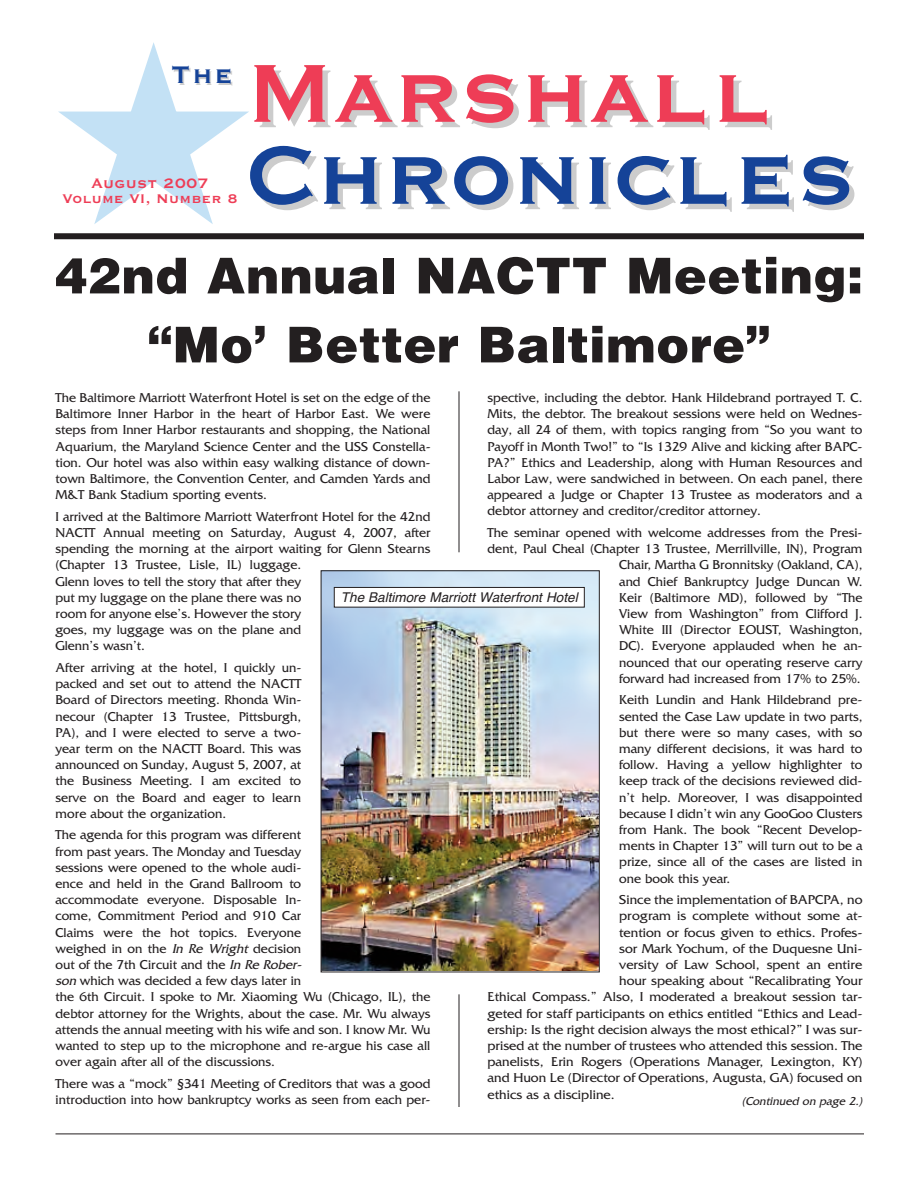
<style>
.page{position:relative;width:918px;height:1188px;background:#fff}
.page>*{position:absolute;margin:0;border:0;box-sizing:border-box;transform-origin:0 0}
.t1{font:700 108px "Copperplate Gothic BT";letter-spacing:-.01em;color:#154398}
.t2{font:700 108px "Copperplate Gothic BT";letter-spacing:-.01em;color:#ee3d56}
.t3{font:900 50.25px/69px "Helvetica";color:#231f20;text-align:center}
.t4{font:700 31.5px "Copperplate Gothic BT";color:#154398}
.t5{font:700 18px "Copperplate Gothic BT";color:#ee3d56}
.t6{font:700 16.5px "Copperplate Gothic BT";color:#ee3d56}
.t7{font:13.5px/16.2px "Friz Quadrata";color:#231f20;text-align:justify}
.t8{font:italic 13.5px "Helvetica";color:#231f20}
.t9{font:italic 12px "Friz Quadrata";color:#231f20}
.s1{color:#c3e1f5}
.s2{color:#ccc}
.s3{font-style:italic}
</style>
<div class="page">
<hr style="left:56px;top:1134px;width:808px;height:1px;background:#231f20">
<div style="left:54px;top:233px;width:810px;height:6px;background:#231f20"></div>
<hr style="left:459px;top:391px;width:1px;height:161px;background:#231f20">
<hr style="left:459px;top:994px;width:1px;height:113px;background:#231f20">
<img style="left:323px;top:572px;width:275px;height:398px">
<div style="left:321px;top:570px;width:279px;height:402px;border:1px solid #231f20"></div>
<div style="left:334px;top:587px;width:250px;height:20px;background:#fff"></div>
<div style="left:334px;top:587px;width:251px;height:21px;border:1px solid #231f20"></div>
<p class="t6" style="left:61px;top:188px;width:186px"><span class="s1">★</span>Volume VI, Number 8</p>
<h3 class="t4" style="left:171px;top:54px;width:64px">The</h3>
<h3 class="t5" style="left:92px;top:172px;width:119px">August 2007</h3>
<h1 class="t2" style="left:245px;top:21px;width:537px">Mars<span class="s2">hall</span></h1>
<h1 class="t1" style="left:245px;top:103px;width:613px">Chronicles</h1>
<h2 class="t3" style="left:55px;top:242px;width:810px">42nd Annual NACTT Meeting: “Mo’ Better Baltimore”</h2>
<p class="t7" style="left:56px;top:389px;width:377px">The Baltimore Marriott Waterfront Hotel is set on the edge of the Baltimore Inner Harbor in the heart of Harbor East. We were steps from Inner Harbor restaurants and shopping, the National Aquarium, the Maryland Science Center and the USS Constella&shy;tion. Our hotel was also within easy walking distance of down&shy;town Baltimore, the Convention Center, and Camden Yards and M&amp;T Bank Stadium sporting events.</p>
<p class="t7" style="left:56px;top:508px;width:377px;text-align:left">I arrived at the Baltimore Marriott Waterfront Hotel for the 42nd NACTT Annual meeting on Saturday, August 4, 2007, after spending the morning at the airport waiting for Glenn Stearns (Chapter 13 Trustee, Lisle, IL) luggage.<br>Glenn loves to tell the story that after they<br>put my luggage on the plane there was no<br>room for anyone else’s. However the story<br>goes, my luggage was on the plane and<br>Glenn’s wasn’t.</p>
<p class="t7" style="left:56px;top:659px;width:247px">After arriving at the hotel, I quickly un&shy;packed and set out to attend the NACTT Board of Directors meeting. Rhonda Win&shy;necour (Chapter 13 Trustee, Pittsburgh, PA), and I were elected to serve a two&shy;year term on the NACTT Board. This was announced on Sunday, August 5, 2007, at the Business Meeting. I am excited to serve on the Board and eager to learn more about the organization.</p>
<p class="t7" style="left:55px;top:827px;width:377px;text-align:left">The agenda for this program was different<br>from past years. The Monday and Tuesday<br>sessions were opened to the whole audi-<br>ence and held in the Grand Ballroom to<br>accommodate everyone. Disposable In-<br>come, Commitment Period and 910 Car<br>Claims were the hot topics. Everyone<br>weighed in on the <span class="s3">In Re Wright</span> decision<br>out of the 7th Circuit and the <span class="s3">In Re Rober-<br>son</span> which was decided a few days later in<br>the 6th Circuit. I spoke to Mr. Xiaoming Wu (Chicago, IL), the debtor attorney for the Wrights, about the case. Mr. Wu always attends the annual meeting with his wife and son. I know Mr. Wu wanted to step up to the microphone and re-argue his case all over again after all of the discussions.</p>
<p class="t7" style="left:56px;top:1075px;width:377px">There was a “mock” §341 Meeting of Creditors that was a good introduction into how bankruptcy works as seen from each per-</p>
<p class="t7" style="left:488px;top:389px;width:377px">spective, including the debtor. Hank Hildebrand portrayed T. C.<br>Mits, the debtor. The breakout sessions were held on Wednes&shy;day, all 24 of them, with topics ranging from “So you want to Payoff in Month Two!” to “Is 1329 Alive and kicking after BAPC-PA?” Ethics and Leadership, along with Human Resources and Labor Law, were sandwiched in between. On each panel, there appeared a Judge or Chapter 13 Trustee as moderators and a debtor attorney and creditor/creditor attorney.</p>
<p class="t7" style="left:488px;top:524px;width:377px;text-align:right">The seminar opened with welcome addresses from the Presi&shy;dent, Paul Cheal (Chapter 13 Trustee, Merrillville, IN), Program Chair, Martha G Bronnitsky (Oakland, CA),<br>and Chief Bankruptcy Judge Duncan W.<br>Keir (Baltimore MD), followed by “The<br>View from Washington” from Clifford J.<br>White III (Director EOUST, Washington,<br>DC). Everyone applauded when he an-<br>nounced that our operating reserve carry<br>forward had increased from 17% to 25%.</p>
<p class="t7" style="left:619px;top:692px;width:245px">Keith Lundin and Hank Hildebrand pre&shy;sented the Case Law update in two parts, but there were so many cases, with so many different decisions, it was hard to follow. Having a yellow highlighter to keep track of the decisions reviewed did&shy;n’t help. Moreover, I was disappointed because I didn’t win any GooGoo Clusters from Hank. The book “Recent Develop&shy;ments in Chapter 13” will turn out to be a prize, since all of the cases are listed in one book this year.</p>
<p class="t7" style="left:619px;top:891px;width:245px">Since the implementation of BAPCPA, no</p>
<p class="t7" style="left:619px;top:908px;width:245px">program is complete without some at-</p>
<p class="t7" style="left:619px;top:924px;width:245px">tention or focus given to ethics. Profes-</p>
<p class="t7" style="left:619px;top:940px;width:245px">sor Mark Yochum, of the Duquesne Uni-</p>
<p class="t7" style="left:619px;top:956px;width:245px">versity of Law School, spent an entire</p>
<p class="t7" style="left:619px;top:972px;width:245px">hour speaking about “Recalibrating Your</p>
<p class="t7" style="left:488px;top:989px;width:377px">Ethical Compass.” Also, I moderated a breakout session tar-</p>
<p class="t7" style="left:488px;top:1005px;width:377px">geted for staff participants on ethics entitled “Ethics and Lead-</p>
<p class="t7" style="left:488px;top:1021px;width:377px">ership: Is the right decision always the most ethical?” I was sur-</p>
<p class="t7" style="left:488px;top:1037px;width:377px">prised at the number of trustees who attended this session. The</p>
<p class="t7" style="left:488px;top:1053px;width:377px">panelists, Erin Rogers (Operations Manager, Lexington, KY)</p>
<p class="t7" style="left:488px;top:1070px;width:376px">and Huon Le (Director of Operations, Augusta, GA) focused on</p>
<p class="t7" style="left:488px;top:1086px;width:129px">ethics as a discipline.</p>
<p class="t8" style="left:341px;top:590px;width:243px">TheBaltimoreMarriottWaterfrontHotel</p>
<p class="t9" style="left:742px;top:1093px;width:122px">(Continued on page 2.)</p>
</div>
